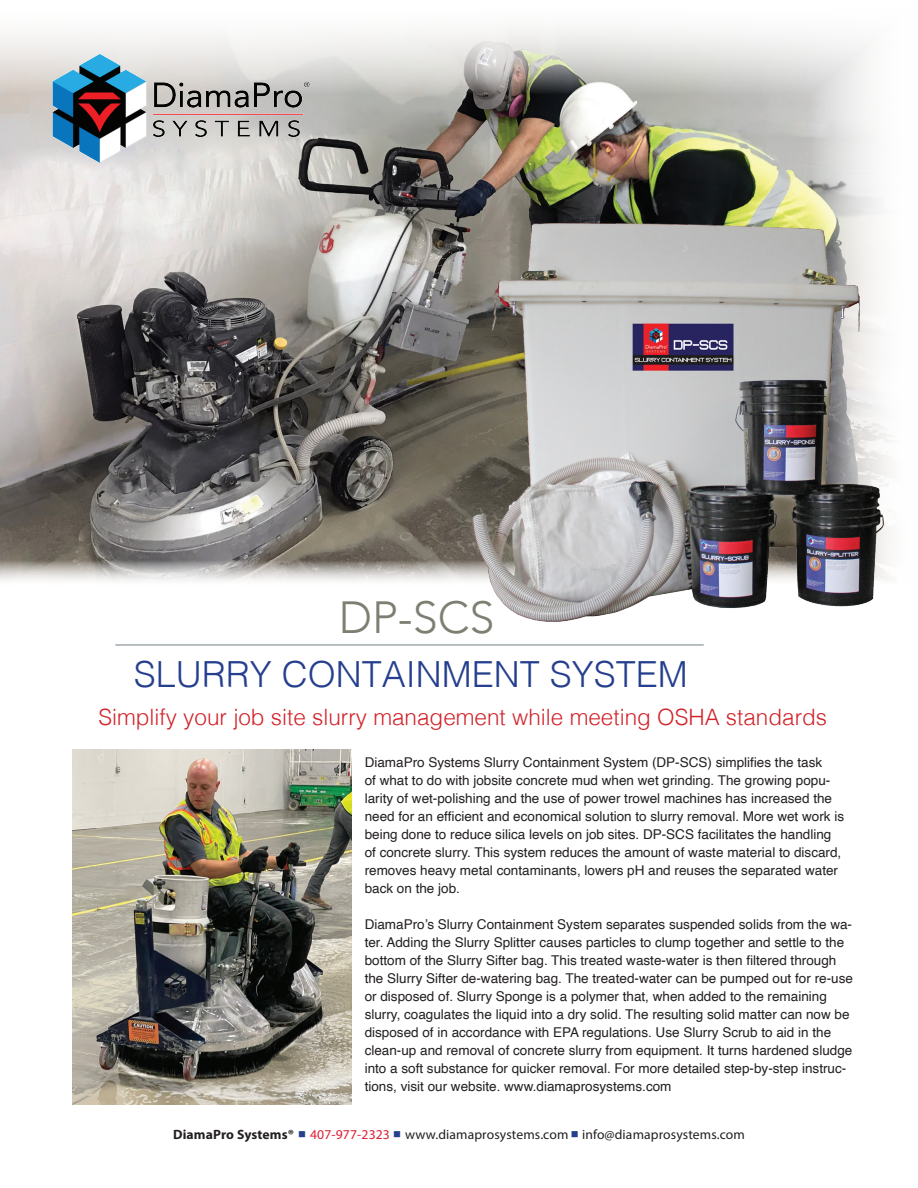
<style>
.page{position:relative;width:918px;height:1188px;background:#fff}
.page>*{position:absolute;margin:0;border:0;box-sizing:border-box;transform-origin:0 0}
.t1{font:300 45px "Avenir";color:#7e7e72}
.t2{font:300 36px "Helvetica";color:#253f8e}
.t3{font:300 22.5px "Helvetica";color:#d1232a}
.t4{font:13.5px/18px "Helvetica";color:#231f20}
.t5{font:13.5px "Myriad Pro";letter-spacing:.01em;color:#231f20}
.s1{font-weight:700}
.s2{color:#253f8e}
.s3{color:#dd1d35}
</style>
<div class="page">
<hr style="left:115px;top:644px;width:589px;height:2px;background:#a1a9ad">
<img style="left:0;top:28px;width:874px;height:554px">
<img style="left:455px;top:188px;width:435px;height:434px">
<img style="left:72px;top:750px;width:279px;height:355px">
<img style="left:46px;top:48px;width:280px;height:120px">
<h1 class="t1" style="left:339px;top:591px;width:157px">DP-SCS</h1>
<h2 class="t2" style="left:134px;top:643px;width:556px">SLURRY CONTAINMENT SYSTEM</h2>
<h3 class="t3" style="left:98px;top:698px;width:730px">Simplify your job site slurry management while meeting OSHA standards</h3>
<p class="t4" style="left:365px;top:754px;width:481px">DiamaPro Systems Slurry Containment System (DP-SCS) simplifies the task<br>of what to do with jobsite concrete mud when wet grinding. The growing popu&shy;larity of wet-polishing and the use of power trowel machines has increased the need for an efficient and economical solution to slurry removal. More wet work is being done to reduce silica levels on job sites. DP-SCS facilitates the handling of concrete slurry. This system reduces the amount of waste material to discard, removes heavy metal contaminants, lowers pH and reuses the separated water back on the job.</p>
<p class="t4" style="left:365px;top:916px;width:490px">DiamaPro’s Slurry Containment System separates suspended solids from the wa&shy;ter. Adding the Slurry Splitter causes particles to clump together and settle to the bottom of the Slurry Sifter bag. This treated waste-water is then filtered through the Slurry Sifter de-watering bag. The treated-water can be pumped out for re-use or disposed of. Slurry Sponge is a polymer that, when added to the remaining slurry, coagulates the liquid into a dry solid. The resulting solid matter can now be disposed of in accordance with EPA regulations. Use Slurry Scrub to aid in the clean-up and removal of concrete slurry from equipment. It turns hardened sludge into a soft substance for quicker removal. For more detailed step-by-step instruc&shy;tions, visit our website. www.diamaprosystems.com</p>
<p class="t5" style="left:173px;top:1126px;width:573px"><span class="s1">DiamaPro Systems®</span> <span class="s2">■</span> <span class="s3">407-977-2323</span> <span class="s2">■</span> www.diamaprosystems.com <span class="s2">■</span> info@diamaprosystems.com</p>
</div>
